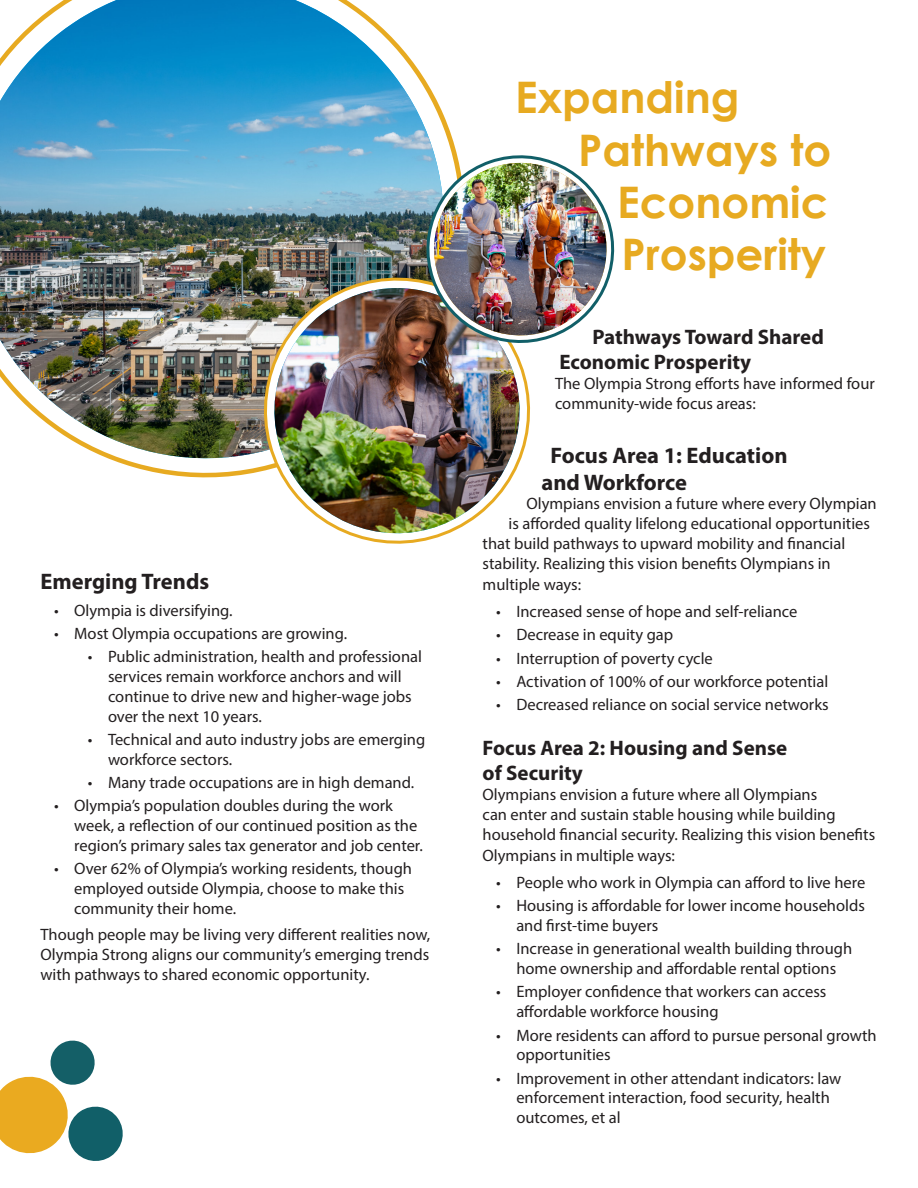
<style>
.page{position:relative;width:918px;height:1188px;background:#fff}
.page>*{position:absolute;margin:0;border:0;box-sizing:border-box;transform-origin:0 0}
.t1{font:700 43.5px "Century Gothic";color:#e7aa21}
.t2{font:700 22.5px/27px "Myriad Pro";color:#231f20}
.t3{font:700 21px/25.2px "Myriad Pro";color:#231f20}
.t4{font:16.5px/19.8px "Myriad Pro";color:#231f20}
</style>
<div class="page">
<img style="left:0;top:0;width:455px;height:467px">
<img style="left:249px;top:262px;width:167px;height:212px">
<img style="left:259px;top:272px;width:176px;height:272px">
<img style="left:259px;top:288px;width:271px;height:250px">
<img style="left:416px;top:145px;width:199px;height:208px">
<img style="left:423px;top:163px;width:191px;height:183px">
<svg style="left:0;top:1040px;width:123px;height:121px"></svg>
<p class="t2" style="left:40px;top:567px;width:170px">Emerging Trends</p>
<p class="t4" style="left:54px;top:600px;width:180px">• Olympia is diversifying.</p>
<p class="t4" style="left:54px;top:623px;width:295px">• Most Olympia occupations are growing.</p>
<p class="t4" style="left:108px;top:646px;width:316px;text-indent:-20px">• Public administration, health and professional services remain workforce anchors and will continue to drive new and higher-wage jobs over the next 10 years.</p>
<p class="t4" style="left:108px;top:729px;width:319px;text-indent:-20px">• Technical and auto industry jobs are emerging workforce sectors.</p>
<p class="t4" style="left:88px;top:772px;width:328px">• Many trade occupations are in high demand.</p>
<p class="t4" style="left:74px;top:796px;width:350px;text-indent:-20px">• Olympia’s population doubles during the work week, a reflection of our continued position as the region’s primary sales tax generator and job center.</p>
<p class="t4" style="left:74px;top:859px;width:339px;text-indent:-20px">• Over 62% of Olympia’s working residents, though employed outside Olympia, choose to make this community their home.</p>
<p class="t4" style="left:40px;top:925px;width:391px;text-align:justify">Though people may be living very different realities now, Olympia Strong aligns our community’s emerging trends with pathways to shared economic opportunity.</p>
<p class="t1" style="left:515px;top:65px;width:226px">Expanding</p>
<p class="t1" style="left:578px;top:117px;width:255px">Pathways to</p>
<p class="t1" style="left:617px;top:169px;width:213px">Economic</p>
<p class="t1" style="left:622px;top:221px;width:206px">Prosperity</p>
<p class="t3" style="left:560px;top:323px;width:266px;text-indent:33px">Pathways Toward Shared<br>Economic Prosperity</p>
<p class="t4" style="left:555px;top:373px;width:321px">The Olympia Strong efforts have informed four community-wide focus areas:</p>
<p class="t2" style="left:542px;top:441px;width:248px;text-indent:9px">Focus Area 1: Education and Workforce</p>
<p class="t4" style="left:526px;top:494px;width:352px">Olympians envision a future where every Olympian</p>
<p class="t4" style="left:508px;top:514px;width:363px">is afforded quality lifelong educational opportunities</p>
<p class="t4" style="left:483px;top:533px;width:364px">that build pathways to upward mobility and financial</p>
<p class="t4" style="left:483px;top:553px;width:350px">stability. Realizing this vision benefits Olympians in</p>
<p class="t4" style="left:483px;top:575px;width:100px">multiple ways:</p>
<p class="t4" style="left:496px;top:601px;width:303px">• Increased sense of hope and self-reliance</p>
<p class="t4" style="left:496px;top:625px;width:179px">• Decrease in equity gap</p>
<p class="t4" style="left:496px;top:648px;width:218px">• Interruption of poverty cycle</p>
<p class="t4" style="left:496px;top:671px;width:334px">• Activation of 100% of our workforce potential</p>
<p class="t4" style="left:496px;top:694px;width:334px">• Decreased reliance on social service networks</p>
<p class="t3" style="left:483px;top:735px;width:306px">Focus Area 2: Housing and Sense of Security</p>
<p class="t4" style="left:483px;top:784px;width:394px">Olympians envision a future where all Olympians<br>can enter and sustain stable housing while building household financial security. Realizing this vision benefits</p>
<p class="t4" style="left:483px;top:846px;width:194px">Olympians in multiple ways:</p>
<p class="t4" style="left:496px;top:872px;width:371px">• People who work in Olympia can afford to live here</p>
<p class="t4" style="left:516px;top:896px;width:350px;text-indent:-20px">• Housing is affordable for lower income households and first-time buyers</p>
<p class="t4" style="left:496px;top:939px;width:358px;text-align:center">• Increase in generational wealth building through home ownership and affordable rental options</p>
<p class="t4" style="left:516px;top:982px;width:312px;text-indent:-20px">• Employer confidence that workers can access affordable workforce housing</p>
<p class="t4" style="left:516px;top:1025px;width:362px;text-indent:-20px">• More residents can afford to pursue personal growth opportunities</p>
<p class="t4" style="left:516px;top:1068px;width:326px;text-indent:-20px">• Improvement in other attendant indicators: law enforcement interaction, food security, health outcomes, et al</p>
</div>
